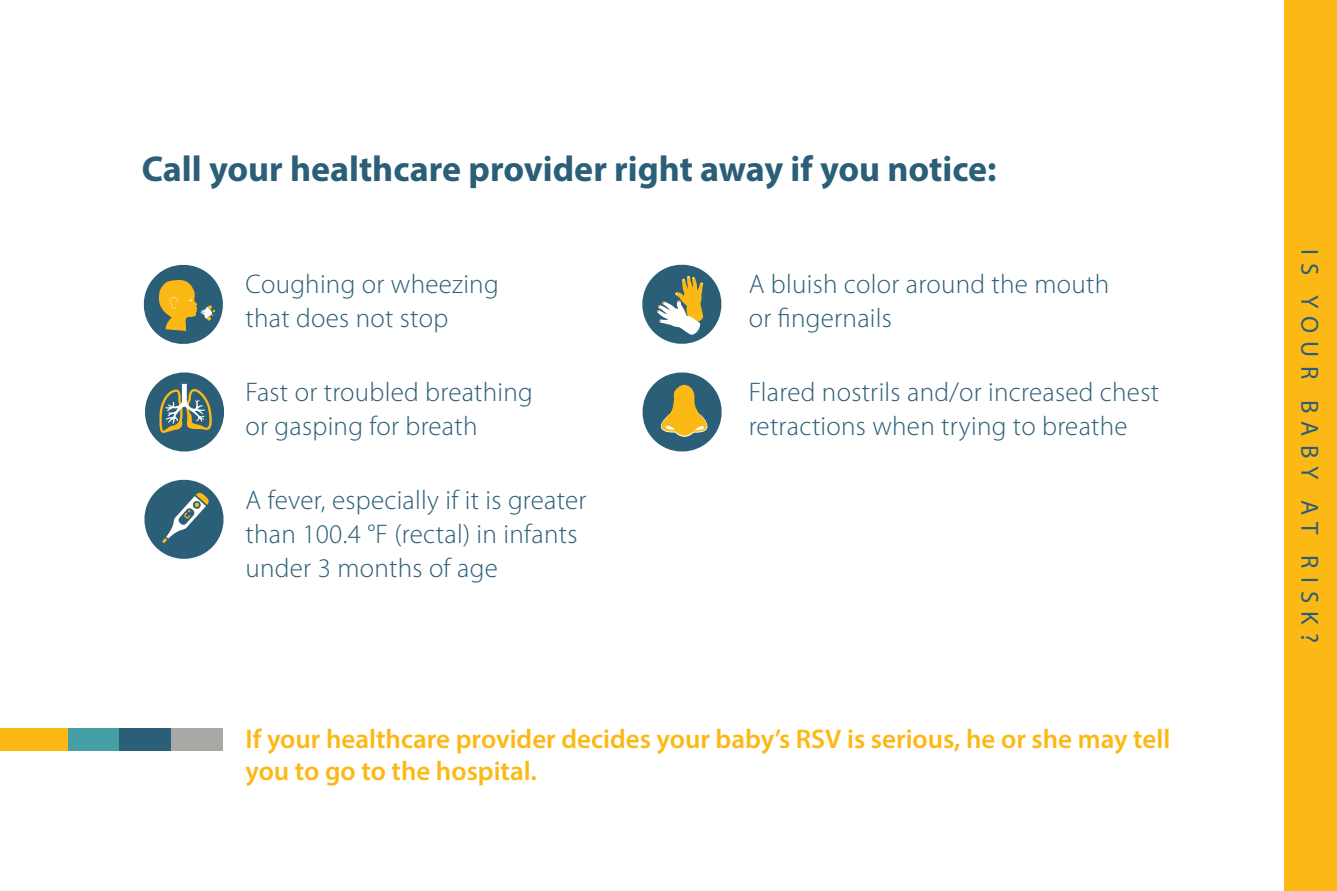
<style>
.page{position:relative;width:1337px;height:891px;background:#fff}
.page>*{position:absolute;margin:0;border:0;box-sizing:border-box;transform-origin:0 0}
.t1{font:700 36px "Myriad Pro";color:#2b5e77}
.t2{font:300 27px/33.8px "Myriad Pro";letter-spacing:.01em;color:#2b5e77}
.t3{font:600 27px/31.5px "Myriad Pro";color:#fcb814}
.t4{font:24.75px "Myriad Pro";letter-spacing:.33em;color:#2b5e77}
</style>
<div class="page">
<div style="left:68px;top:728px;width:51px;height:22px;background:#45a0a6"></div>
<div style="left:0;top:728px;width:68px;height:22px;background:#fcb814"></div>
<div style="left:119px;top:728px;width:52px;height:22px;background:#2b5e77"></div>
<div style="left:171px;top:728px;width:52px;height:22px;background:#a8a8a5"></div>
<div style="left:1284px;top:0;width:52px;height:891px;background:#fcb814"></div>
<svg style="left:143px;top:264px;width:80px;height:80px"></svg>
<svg style="left:642px;top:264px;width:80px;height:80px"></svg>
<svg style="left:145px;top:372px;width:79px;height:80px"></svg>
<svg style="left:642px;top:372px;width:80px;height:80px"></svg>
<svg style="left:144px;top:479px;width:80px;height:80px"></svg>
<p class="t1" style="left:142px;top:145px;width:856px">Call your healthcare provider right away if you notice:</p>
<p class="t2" style="left:246px;top:267px;width:255px">Coughing or wheezing that does not stop</p>
<p class="t2" style="left:246px;top:375px;width:289px">Fast or troubled breathing or gasping for breath</p>
<p class="t2" style="left:246px;top:483px;width:342px">A fever, especially if it is greater than 100.4 °F (rectal) in infants under 3 months of age</p>
<p class="t2" style="left:748px;top:267px;width:362px">A bluish color around the mouth or fingernails</p>
<p class="t2" style="left:748px;top:375px;width:412px">Flared nostrils and/or increased chest retractions when trying to breathe</p>
<p class="t3" style="left:246px;top:723px;width:926px">If your healthcare provider decides your baby’s RSV is serious, he or she may tell you to go to the hospital.</p>
<p class="t4" style="left:1323px;top:249px;width:395px;rotate:90deg">IS YOUR BABY AT RISK?</p>
</div>
